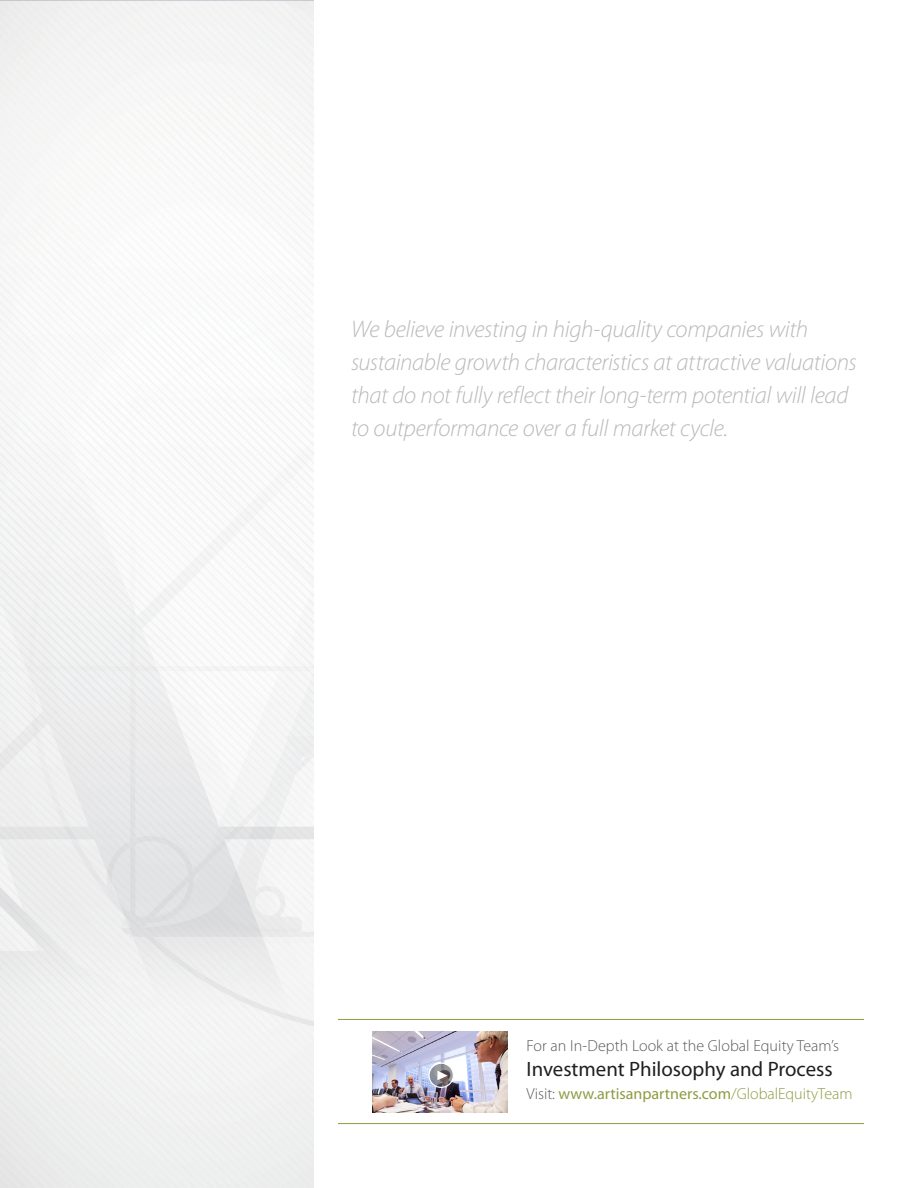
<style>
.page{position:relative;width:918px;height:1188px;background:#fff}
.page>*{position:absolute;margin:0;border:0;box-sizing:border-box;transform-origin:0 0}
.Body{font:italic 300 24px/33px "Myriad Pro";letter-spacing:-.015em;color:#b9babd}
.t1{font:20.85px "Myriad Pro";color:#231f20}
.t2{font:16.05px "Myriad Pro";color:#909b42}
.t3{font:300 16.05px "Myriad Pro";letter-spacing:.005em;color:#5a5a5d}
.s1{font-weight:300;color:#5a5a5d}
.s2{font-weight:300}
</style>
<div class="page">
<img style="left:373px;top:1032px;width:135px;height:81px">
<hr style="left:338px;top:1123px;width:526px;height:1px;background:#909b42">
<hr style="left:338px;top:1019px;width:526px;height:1px;background:#909b42">
<svg style="left:429px;top:1064px;width:24px;height:24px"></svg>
<div style="left:428px;top:1063px;width:26px;height:25px;border:1px solid #fff;border-radius:50%"></div>
<svg style="left:437px;top:1071px;width:11px;height:9px"></svg>
<p class="Body" style="left:351px;top:314px;width:507px">We believe investing in high-quality companies with sustainable growth characteristics at attractive valuations that do not fully reflect their long-term potential will lead to outperformance over a full market cycle.</p>
<p class="t3" style="left:527px;top:1037px;width:314px">For an In-Depth Look at the Global Equity Team’s</p>
<p class="t1" style="left:527px;top:1058px;width:308px">Investment Philosophy and Process</p>
<p class="t2" style="left:527px;top:1085px;width:327px"><span class="s1">Visit:</span> www.artisanpartners.com<span class="s2">/GlobalEquityTeam</span></p>
</div>
